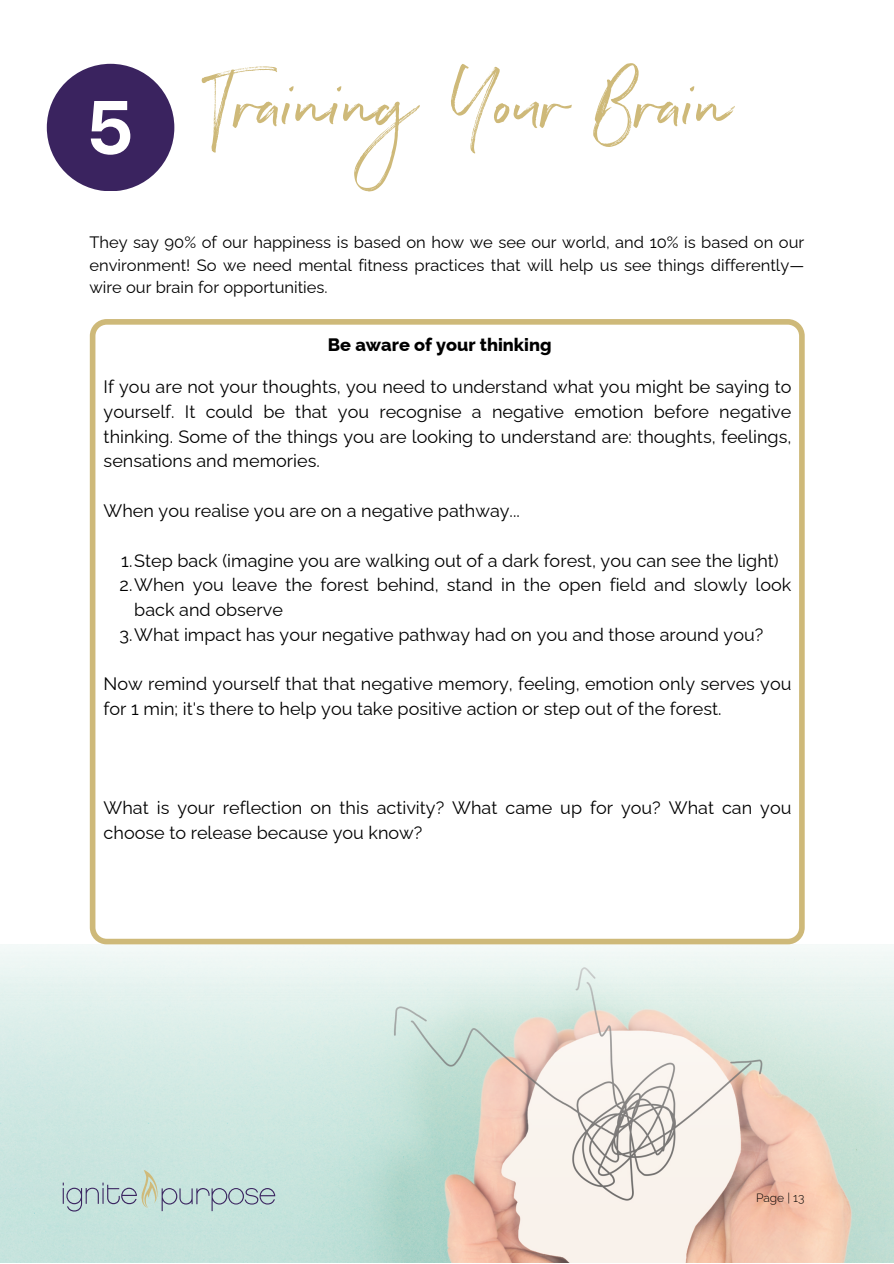
<style>
.page{position:relative;width:894px;height:1264px;background:#fff}
.page>*{position:absolute;margin:0;border:0;box-sizing:border-box;transform-origin:0 0}
.t1{font:96px "Northwell Alt";color:#ceb979}
.t2{font:18px/24.8px "Raleway";color:#000}
.t3{font:800 18px "Raleway";color:#000}
.t4{font:16.5px/22.5px "Raleway";color:#000;text-align:justify}
.t5{font:300 12px "Raleway";color:#000}
</style>
<div class="page">
<img style="left:1px;top:944px;width:892px;height:318px">
<svg style="left:63px;top:1169px;width:212px;height:42px"></svg>
<svg style="left:47px;top:64px;width:127px;height:127px"></svg>
<svg style="left:90px;top:319px;width:714px;height:625px"></svg>
<h1 class="t1" style="left:208px;top:34px;width:526px">Training Your Brain</h1>
<p class="t4" style="left:89px;top:231px;width:716px">They say 90% of our happiness is based on how we see our world, and 10% is based on our environment! So we need mental fitness practices that will help us see things differently— wire our brain for opportunities.</p>
<p class="t3" style="left:328px;top:334px;width:225px">Be aware of your thinking</p>
<p class="t2" style="left:104px;top:374px;width:689px;text-align:justify">If you are not your thoughts, you need to understand what you might be saying to yourself. It could be that you recognise a negative emotion before negative thinking. Some of the things you are looking to understand are: thoughts, feelings, sensations and memories.</p>
<p class="t2" style="left:104px;top:498px;width:417px">When you realise you are on a negative pathway...</p>
<p class="t2" style="left:121px;top:548px;width:658px">1.Step back (imagine you are walking out of a dark forest, you can see the light)</p>
<p class="t2" style="left:120px;top:572px;width:673px">2.When you leave the forest behind, stand in the open field and slowly look</p>
<p class="t2" style="left:134px;top:597px;width:150px">back and observe</p>
<p class="t2" style="left:119px;top:622px;width:645px">3.What impact has your negative pathway had on you and those around you?</p>
<p class="t2" style="left:104px;top:671px;width:689px">Now remind yourself that that negative memory, feeling, emotion only serves you for 1 min; it's there to help you take positive action or step out of the forest.</p>
<p class="t2" style="left:471px;top:694px;width:320px">How have they affected the choices</p>
<p class="t2" style="left:104px;top:795px;width:689px">What is your reflection on this activity? What came up for you? What can you choose to release because you know?</p>
<p class="t5" style="left:755px;top:1190px;width:50px">Page | 13</p>
</div>
